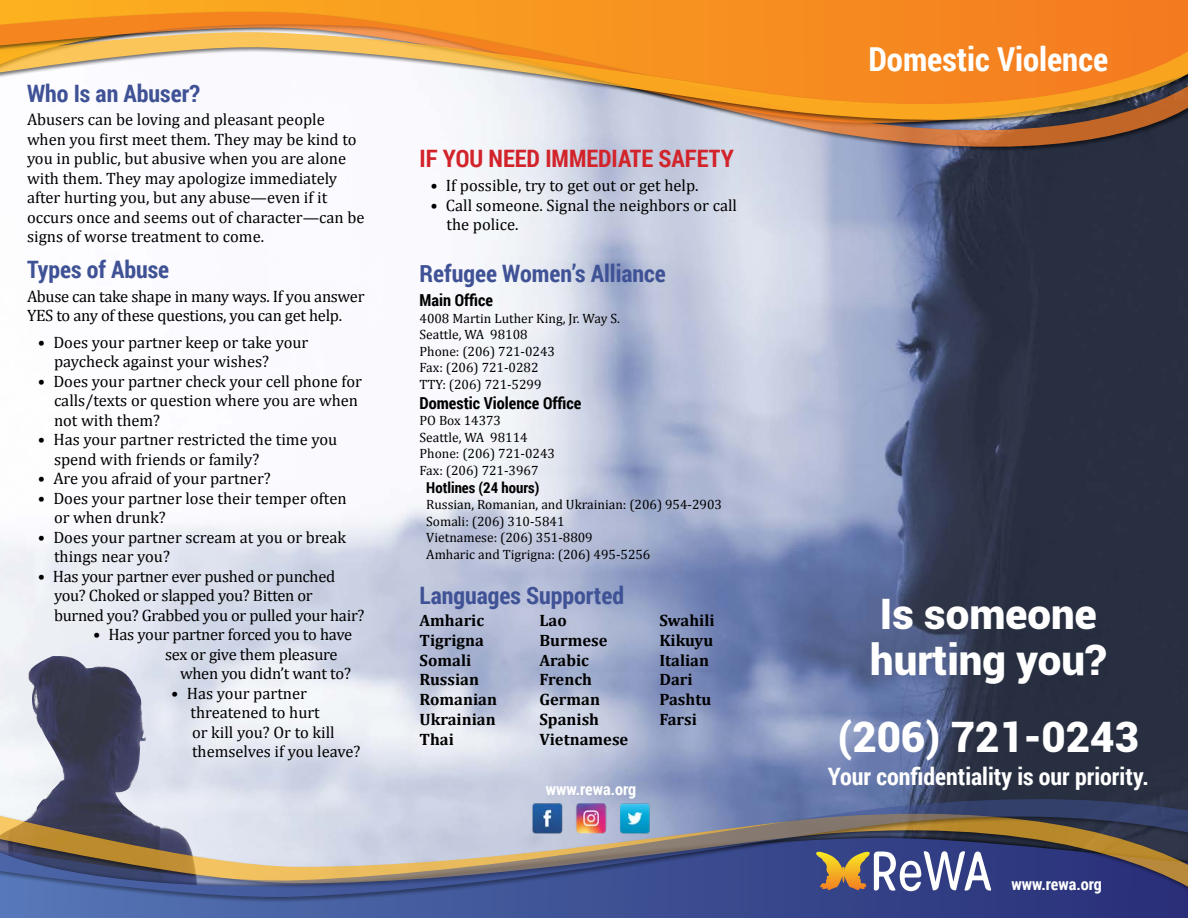
<style>
.page{position:relative;width:1188px;height:918px;background:#fff}
.page>*{position:absolute;margin:0;border:0;box-sizing:border-box;transform-origin:0 0}
.t1{font:900 42px/46.3px "Roboto";color:#fff}
.t2{font:700 33px "Roboto Condensed";color:#fff}
.t3{font:700 24px "Roboto Condensed";color:#3f5295}
.t4{font:700 24px "Roboto Condensed";color:#fff}
.t5{font:700 24px "Roboto Condensed";color:#d2232a}
.t6{font:16.5px/19.5px "Cambria";color:#000}
.t7{font:16.5px/19.5px "Cambria";letter-spacing:-.02em;color:#000}
.t8{font:700 16.5px/19.8px "Cambria";color:#000}
.t9{font:700 16.5px "Roboto Condensed";color:#000}
.t10{font:700 16.5px "Roboto Condensed";color:#fff}
.t11{font:700 15px "Roboto Condensed";color:#000}
.t12{font:13.5px/16.5px "Cambria";color:#000}
</style>
<div class="page">
<img style="left:0;top:168px;width:1188px;height:628px">
<img style="left:0;top:656px;width:199px;height:140px">
<svg style="left:0;top:0;width:1188px;height:6px;background:#f7951f"></svg>
<svg style="left:0;top:907px;width:1188px;height:11px;background:#3e5295"></svg>
<div style="left:0;top:798px;width:1188px;height:109px;background:#000;opacity:.75"></div>
<svg style="left:0;top:796px;width:1188px;height:105px;background:#777a8f"></svg>
<svg style="left:0;top:6px;width:1188px;height:162px"></svg>
<svg style="left:0;top:29px;width:1188px;height:106px"></svg>
<svg style="left:815px;top:848px;width:176px;height:43px"></svg>
<img style="left:528px;top:803px;width:126px;height:33px">
<h3 class="t3" style="left:27px;top:76px;width:174px">Who Is an Abuser?</h3>
<p class="t6" style="left:27px;top:110px;width:339px">Abusers can be loving and pleasant people when you first meet them. They may be kind to you in public, but abusive when you are alone with them. They may apologize immediately after hurting you, but any abuse—even if it occurs once and seems out of character—can be signs of worse treatment to come.</p>
<h3 class="t3" style="left:27px;top:253px;width:144px">Types of Abuse</h3>
<p class="t7" style="left:27px;top:286px;width:339px">Abuse can take shape in many ways. If you answer<br>YES to any of these questions, you can get help.</p>
<p class="t6" style="left:54px;top:332px;width:256px;text-indent:-16px">• Does your partner keep or take your paycheck against your wishes?</p>
<p class="t6" style="left:54px;top:371px;width:310px;text-indent:-16px">• Does your partner check your cell phone for calls/texts or question where you are when not with them?</p>
<p class="t6" style="left:54px;top:430px;width:285px;text-indent:-16px">• Has your partner restricted the time you spend with friends or family?</p>
<p class="t6" style="left:38px;top:469px;width:235px">• Are you afraid of your partner?</p>
<p class="t6" style="left:54px;top:488px;width:294px;text-indent:-16px">• Does your partner lose their temper often or when drunk?</p>
<p class="t6" style="left:54px;top:527px;width:294px;text-indent:-16px">• Does your partner scream at you or break things near you?</p>
<p class="t7" style="left:54px;top:566px;width:312px;text-indent:-16px">• Has your partner ever pushed or punched you? Choked or slapped you? Bitten or burned you? Grabbed you or pulled your hair?</p>
<p class="t6" style="left:93px;top:625px;width:260px">• Has your partner forced you to have</p>
<p class="t6" style="left:165px;top:644px;width:174px">sex or give them pleasure</p>
<p class="t6" style="left:180px;top:664px;width:172px">when you didn’t want to?</p>
<p class="t6" style="left:191px;top:683px;width:171px;text-indent:-19px">• Has your partner threatened to hurt<br>or kill you? Or to kill themselves if you leave?</p>
<h3 class="t5" style="left:420px;top:142px;width:316px">IF YOU NEED IMMEDIATE SAFETY</h3>
<p class="t6" style="left:430px;top:176px;width:270px">• If possible, try to get out or get help.</p>
<p class="t6" style="left:447px;top:195px;width:292px;text-indent:-16px">• Call someone. Signal the neighbors or call the police.</p>
<h3 class="t3" style="left:420px;top:257px;width:248px">Refugee Women’s Alliance</h3>
<p class="t9" style="left:420px;top:289px;width:75px">Main Office</p>
<p class="t12" style="left:420px;top:310px;width:202px">4008 Martin Luther King, Jr. Way S.<br>Seattle, WA 98108<br>Phone: (206) 721-0243<br>Fax: (206) 721-0282<br>TTY: (206) 721-5299</p>
<p class="t9" style="left:420px;top:391px;width:163px">Domestic Violence Office</p>
<p class="t12" style="left:420px;top:412px;width:137px">PO Box 14373<br>Seattle, WA 98114<br>Phone: (206) 721-0243<br>Fax: (206) 721-3967</p>
<p class="t11" style="left:426px;top:477px;width:115px">Hotlines (24 hours)</p>
<p class="t12" style="left:426px;top:496px;width:297px">Russian, Romanian, and Ukrainian: (206) 954-2903<br>Somali: (206) 310-5841<br>Vietnamese: (206) 351-8809<br>Amharic and Tigrigna: (206) 495-5256</p>
<h3 class="t3" style="left:420px;top:579px;width:206px">Languages Supported</h3>
<p class="t8" style="left:420px;top:610px;width:79px">Amharic<br>Tigrigna<br>Somali<br>Russian<br>Romanian<br>Ukrainian<br>Thai</p>
<p class="t8" style="left:539px;top:610px;width:90px">Lao<br>Burmese<br>Arabic<br>French<br>German<br>Spanish<br>Vietnamese</p>
<p class="t8" style="left:659px;top:610px;width:57px">Swahili<br>Kikuyu<br>Italian<br>Dari<br>Pashtu<br>Farsi</p>
<p class="t10" style="left:546px;top:777px;width:92px">www.rewa.org</p>
<h2 class="t2" style="left:868px;top:36px;width:241px">Domestic Violence</h2>
<h1 class="t1" style="left:870px;top:589px;width:238px">Is someone hurting you?</h1>
<h1 class="t1" style="left:838px;top:712px;width:303px">(206) 721-0243</h1>
<h3 class="t4" style="left:828px;top:759px;width:322px">Your confidentiality is our priority.</h3>
<p class="t10" style="left:1011px;top:872px;width:92px">www.rewa.org</p>
</div>
